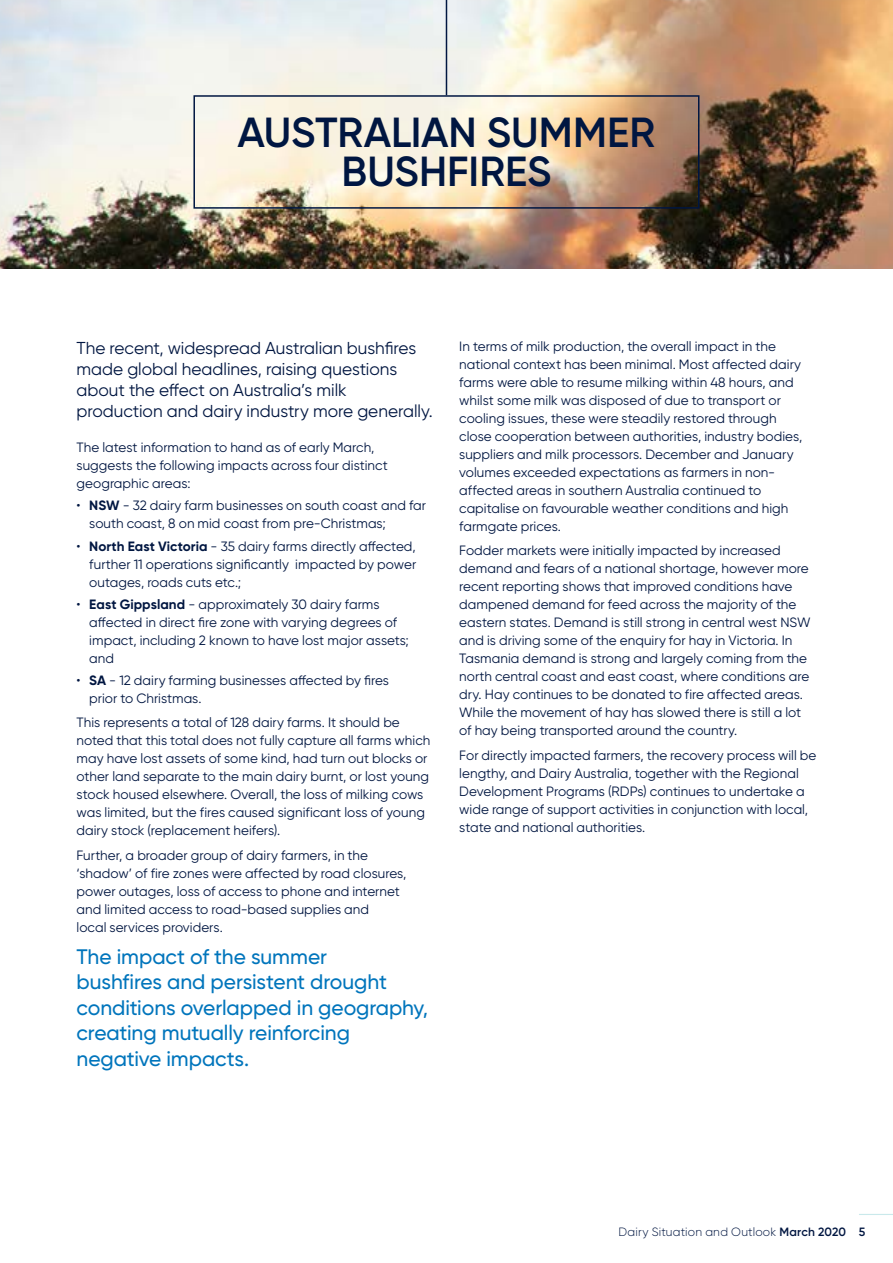
<style>
.page{position:relative;width:893px;height:1263px;background:#fff}
.page>*{position:absolute;margin:0;border:0;box-sizing:border-box;transform-origin:0 0}
.t1{font:600 42px/39px "Gilroy";letter-spacing:-.005em;color:#001641;text-align:center}
.t2{font:500 21px/25.5px "Gilroy";letter-spacing:-.005em;color:#0075bc}
.t3{font:17.25px/21px "Gilroy";color:#001641}
.t4{font:13.5px/18px "Gilroy";letter-spacing:.005em;color:#001641}
.t5{font:300 12px "Gilroy";letter-spacing:.015em;color:#001641}
.s1{font-weight:700}
.s2{font-weight:600}
</style>
<div class="page">
<img style="left:0;top:0;width:893px;height:269px">
<hr style="left:446px;top:0;width:1px;height:95px;background:#001641">
<div style="left:193px;top:95px;width:506px;height:114px;border:2px solid #001641"></div>
<hr style="left:859px;top:1214px;width:34px;height:1px;background:#c9e9eb">
<h1 class="t1" style="left:238px;top:113px;width:419px">AUSTRALIAN SUMMER<br>BUSHFIRES</h1>
<p class="t3" style="left:77px;top:337px;width:358px">The recent, widespread Australian bushfires made global headlines, raising questions about the effect on Australia’s milk production and dairy industry more generally.</p>
<p class="t4" style="left:77px;top:438px;width:313px">The latest information to hand as of early March, suggests the following impacts across four distinct geographic areas:</p>
<p class="t4" style="left:89px;top:496px;width:338px;text-indent:-13px">• <span class="s1">NSW</span> - 32 dairy farm businesses on south coast and far south coast, 8 on mid coast from pre-Christmas;</p>
<p class="t4" style="left:89px;top:537px;width:328px;text-align:justify;text-indent:-13px">• <span class="s1">North East Victoria</span> - 35 dairy farms directly affected, further 11 operations significantly impacted by power outages, roads cuts etc.;</p>
<p class="t4" style="left:89px;top:595px;width:321px;text-indent:-13px">• <span class="s1">East Gippsland</span> - approximately 30 dairy farms affected in direct fire zone with varying degrees of impact, including 2 known to have lost major assets; and</p>
<p class="t4" style="left:89px;top:671px;width:301px;text-indent:-13px">• <span class="s1">SA</span> - 12 dairy farming businesses affected by fires prior to Christmas.</p>
<p class="t4" style="left:77px;top:713px;width:355px">This represents a total of 128 dairy farms. It should be noted that this total does not fully capture all farms which may have lost assets of some kind, had turn out blocks or other land separate to the main dairy burnt, or lost young stock housed elsewhere. Overall, the loss of milking cows was limited, but the fires caused significant loss of young dairy stock (replacement heifers).</p>
<p class="t4" style="left:77px;top:846px;width:331px">Further, a broader group of dairy farmers, in the ‘shadow’ of fire zones were affected by road closures, power outages, loss of access to phone and internet and limited access to road-based supplies and<br>local services providers.</p>
<h2 class="t2" style="left:77px;top:943px;width:353px">The impact of the summer<br>bushfires and persistent drought conditions overlapped in geography, creating mutually reinforcing negative impacts.</h2>
<p class="t4" style="left:459px;top:337px;width:345px">In terms of milk production, the overall impact in the national context has been minimal. Most affected dairy farms were able to resume milking within 48 hours, and whilst some milk was disposed of due to transport or cooling issues, these were steadily restored through close cooperation between authorities, industry bodies, suppliers and milk processors. December and January volumes exceeded expectations as farmers in non&shy;affected areas in southern Australia continued to capitalise on favourable weather conditions and high farmgate prices.</p>
<p class="t4" style="left:459px;top:541px;width:353px">Fodder markets were initially impacted by increased demand and fears of a national shortage, however more recent reporting shows that improved conditions have dampened demand for feed across the majority of the eastern states. Demand is still strong in central west NSW and is driving some of the enquiry for hay in Victoria. In Tasmania demand is strong and largely coming from the north central coast and east coast, where conditions are dry. Hay continues to be donated to fire affected areas.<br>While the movement of hay has slowed there is still a lot of hay being transported around the country.</p>
<p class="t4" style="left:459px;top:746px;width:359px">For directly impacted farmers, the recovery process will be lengthy, and Dairy Australia, together with the Regional Development Programs (RDPs) continues to undertake a wide range of support activities in conjunction with local, state and national authorities.</p>
<p class="t5" style="left:619px;top:1225px;width:248px">Dairy Situation and Outlook <span class="s2">March 2020 5</span></p>
</div>
